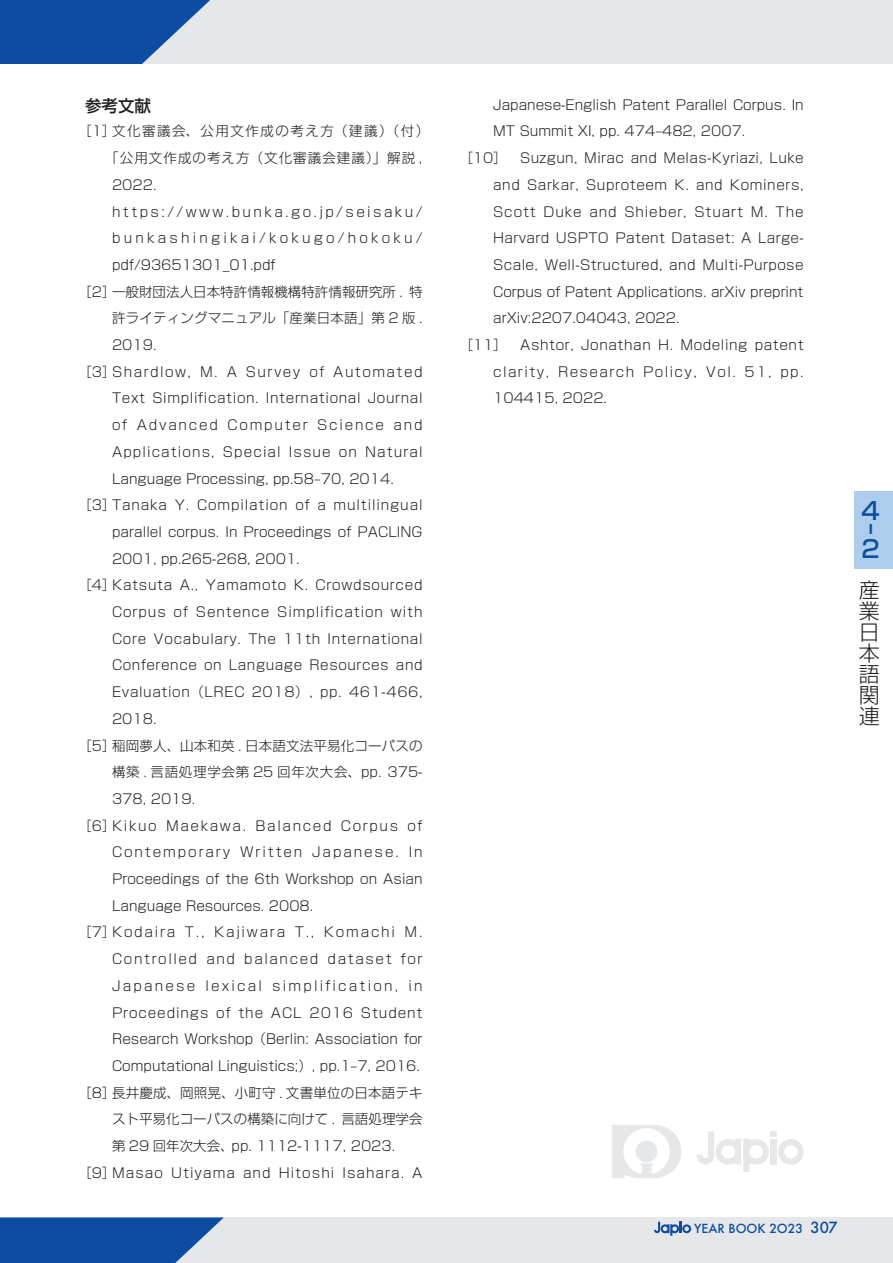
<style>
.page{position:relative;width:893px;height:1263px;background:#fff}
.page>*{position:absolute;margin:0;border:0;box-sizing:border-box;transform-origin:0 0}
.t1{font:500 24px/37.2px "Shin Go Pr 5";color:#0d4da1}
.t2{font:300 21px/21px "Shin Go Pr 5";color:#231f20;text-align:justify}
.見出し_小{font:500 16.5px "Shin Go Pr 5";color:#231f20}
.参考文献{font:300 13.5px/26.7px "Shin Go Pro";color:#231f20;text-align:justify}
.参考文献-2{font:300 13.5px "Shin Go Pro";letter-spacing:.075em;color:#231f20}
.参考文献-3{font:300 13.5px "Shin Go Pro";letter-spacing:.11em;color:#231f20}
.t3{font:500 12.15px "Futura";color:#0d4da1}
.s1{font-size:15px}
</style>
<div class="page">
<div style="left:0;top:1217px;width:893px;height:46px;background:#e6e7e9"></div>
<div style="left:0;top:0;width:893px;height:64px;background:#e6e7e9"></div>
<svg style="left:0;top:0;width:210px;height:64px"></svg>
<svg style="left:0;top:1217px;width:224px;height:46px"></svg>
<svg style="left:654px;top:1222px;width:37px;height:14px"></svg>
<div style="left:854px;top:491px;width:39px;height:77px;background:#accdeb"></div>
<svg style="left:696px;top:1131px;width:108px;height:41px"></svg>
<svg style="left:612px;top:1125px;width:69px;height:53px"></svg>
<p class="見出し_小" style="left:85px;top:92px;width:67px">参考文献</p>
<p class="参考文献-3" style="left:78px;top:120px;width:352px">［1］文化審議会、公用文作成の考え方（建議）（付）</p>
<p class="参考文献-2" style="left:105px;top:147px;width:319px">「公用文作成の考え方（文化審議会建議）」解説 ,</p>
<p class="参考文献" style="left:112px;top:170px;width:46px">2022.</p>
<p class="参考文献" style="left:112px;top:196px;width:312px">https://www.bunka.go.jp/seisaku/ bunkashingikai/kokugo/hokoku/ pdf/93651301_01.pdf</p>
<p class="参考文献" style="left:112px;top:276px;width:312px;text-indent:-34px">［2］一般財団法人日本特許情報機構特許情報研究所 . 特許ライティングマニュアル「産業日本語」第 2 版 .<br>2019.</p>
<p class="参考文献" style="left:112px;top:357px;width:312px;text-indent:-34px">［3］Shardlow, M. A Survey of Automated Text Simplification. International Journal of Advanced Computer Science and Applications, Special Issue on Natural Language Processing, pp.58–70, 2014.</p>
<p class="参考文献" style="left:112px;top:490px;width:312px;text-indent:-34px">［3］Tanaka Y. Compilation of a multilingual parallel corpus. In Proceedings of PACLING 2001, pp.265-268, 2001.</p>
<p class="参考文献" style="left:112px;top:570px;width:312px;text-indent:-34px">［4］Katsuta A., Yamamoto K. Crowdsourced Corpus of Sentence Simplification with Core Vocabulary. The 11th International Conference on Language Resources and Evaluation（LREC 2018）, pp. 461-466, 2018.</p>
<p class="参考文献" style="left:112px;top:730px;width:312px;text-indent:-34px">［5］稲岡夢人、山本和英 . 日本語文法平易化コーパスの構築 . 言語処理学会第 25 回年次大会、pp. 375- 378, 2019.</p>
<p class="参考文献" style="left:112px;top:810px;width:312px;text-indent:-34px">［6］Kikuo Maekawa. Balanced Corpus of Contemporary Written Japanese. In Proceedings of the 6th Workshop on Asian Language Resources. 2008.</p>
<p class="参考文献" style="left:112px;top:917px;width:312px;text-indent:-34px">［7］Kodaira T., Kajiwara T., Komachi M.<br>Controlled and balanced dataset for Japanese lexical simplification, in Proceedings of the ACL 2016 Student Research Workshop（Berlin: Association for Computational Linguistics;）, pp.1–7, 2016.</p>
<p class="参考文献" style="left:112px;top:1077px;width:312px;text-indent:-34px">［8］長井慶成、岡照晃、小町守 . 文書単位の日本語テキスト平易化コーパスの構築に向けて . 言語処理学会第 29 回年次大会、pp. 1112-1117, 2023.</p>
<p class="参考文献-2" style="left:78px;top:1161px;width:346px">［9］Masao Utiyama and Hitoshi Isahara. A</p>
<p class="参考文献" style="left:493px;top:90px;width:312px">Japanese-English Patent Parallel Corpus. In<br>MT Summit XI, pp. 474–482, 2007.</p>
<p class="参考文献" style="left:493px;top:143px;width:312px;text-indent:-34px">［10］ Suzgun, Mirac and Melas-Kyriazi, Luke and Sarkar, Suproteem K. and Kominers, Scott Duke and Shieber, Stuart M. The Harvard USPTO Patent Dataset: A Large-Scale, Well-Structured, and Multi-Purpose Corpus of Patent Applications. arXiv preprint arXiv:2207.04043, 2022.</p>
<p class="参考文献" style="left:493px;top:330px;width:312px;text-indent:-34px">［11］ Ashtor, Jonathan H. Modeling patent clarity, Research Policy, Vol. 51, pp.<br>104415, 2022.</p>
<h1 class="t1" style="left:861px;top:490px;width:20px">4<br>2</h1>
<h1 class="t1" style="left:891px;top:523px;width:13px;rotate:90deg">-</h1>
<h2 class="t2" style="left:859px;top:577px;width:22px">産業日本語関連</h2>
<p class="t3" style="left:694px;top:1220px;width:145px">YEAR BOOK 2O23 <span class="s1">307</span></p>
</div>
